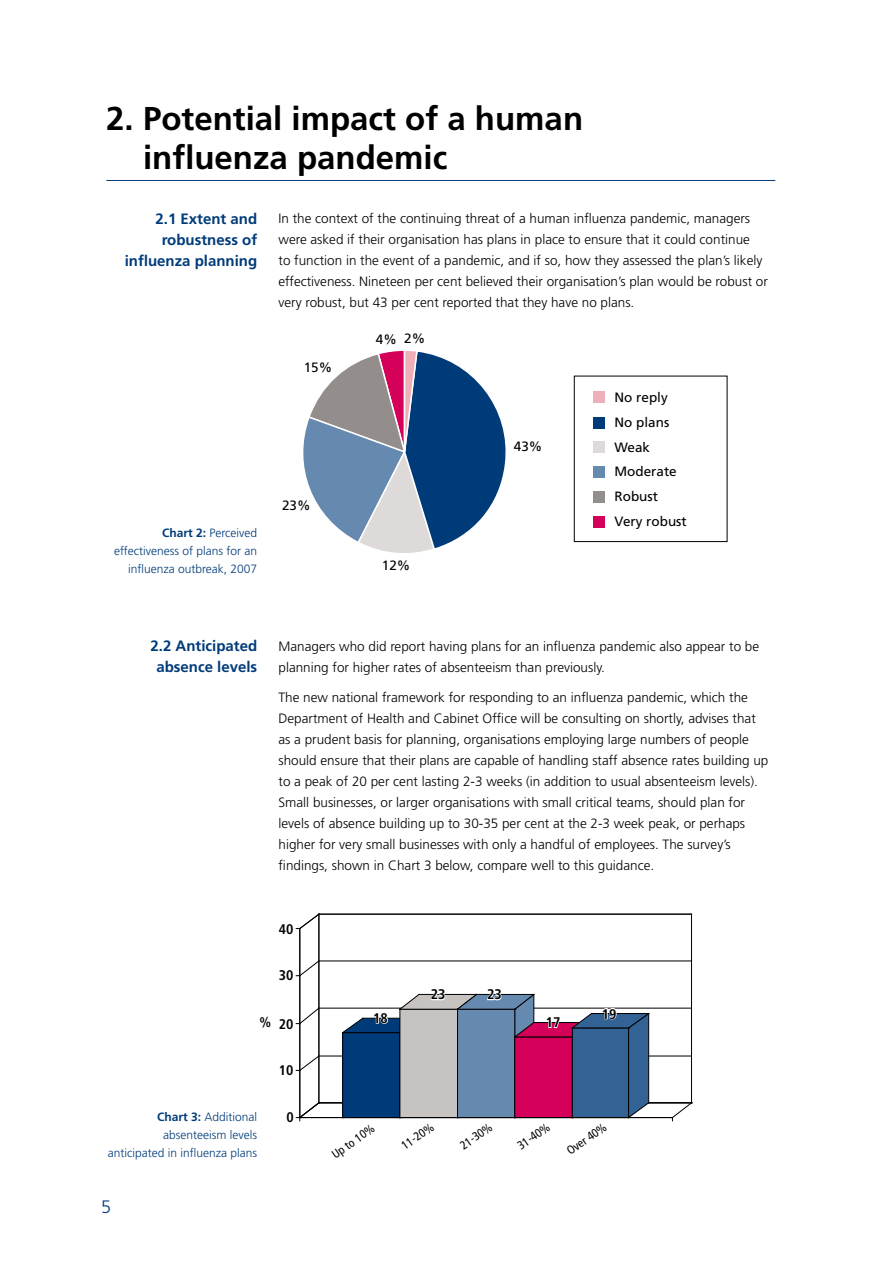
<style>
.page{position:relative;width:893px;height:1263px;background:#fff}
.page>*{position:absolute;margin:0;border:0;box-sizing:border-box;transform-origin:0 0}
.t1{font:700 33px/39.6px "Frutiger";color:#000}
.t2{font:300 18px "Frutiger";color:#003b79}
.t3{font:700 15px/21px "Frutiger";color:#003b79;text-align:right}
.t4{font:700 condensed 13.95px "Frutiger";color:#000}
.t5{font:300 13.5px/21px "Frutiger";color:#000}
.t6{font:13.5px/24.8px "Frutiger";color:#000}
.t7{font:300 12px/18px "Frutiger";color:#003b79;text-align:right}
.t8{font:condensed 12px "Frutiger";color:#000}
.s1{font-weight:700}
</style>
<div class="page">
<hr style="left:106px;top:180px;width:669px;height:1px;background:#003b79">
<svg style="left:303px;top:351px;width:203px;height:202px"></svg>
<div style="left:593px;top:392px;width:11px;height:11px;background:#efafb9"></div>
<div style="left:593px;top:417px;width:11px;height:11px;background:#003b79"></div>
<div style="left:593px;top:441px;width:11px;height:11px;background:#dddad9"></div>
<div style="left:593px;top:466px;width:11px;height:11px;background:#6689af"></div>
<div style="left:593px;top:492px;width:11px;height:11px;background:#938e8b"></div>
<div style="left:593px;top:516px;width:11px;height:11px;background:#d50059"></div>
<div style="left:574px;top:376px;width:153px;height:166px;border:1px solid #000"></div>
<svg style="left:296px;top:913px;width:397px;height:208px"></svg>
<h1 class="t1" style="left:143px;top:98px;width:442px;text-indent:-37px">2. Potential impact of a human influenza pandemic</h1>
<p class="t3" style="left:125px;top:208px;width:134px">2.1 Extent and robustness of influenza planning</p>
<p class="t5" style="left:279px;top:208px;width:491px">In the context of the continuing threat of a human influenza pandemic, managers were asked if their organisation has plans in place to ensure that it could continue<br>to function in the event of a pandemic, and if so, how they assessed the plan’s likely effectiveness. Nineteen per cent believed their organisation’s plan would be robust or very robust, but 43 per cent reported that they have no plans.</p>
<p class="t6" style="left:304px;top:355px;width:30px">15%</p>
<p class="t6" style="left:376px;top:327px;width:23px">4%</p>
<p class="t6" style="left:404px;top:325px;width:23px">2%</p>
<p class="t7" style="left:114px;top:524px;width:145px"><span class="s1">Chart 2:</span> Perceived effectiveness of plans for an influenza outbreak, 2007</p>
<p class="t6" style="left:282px;top:492px;width:30px">23%</p>
<p class="t6" style="left:382px;top:553px;width:30px">12%</p>
<p class="t6" style="left:514px;top:434px;width:30px">43%</p>
<p class="t6" style="left:614px;top:385px;width:74px">No reply<br>No plans<br>Weak<br>Moderate<br>Robust<br>Very robust</p>
<p class="t3" style="left:151px;top:635px;width:108px;text-align:center">2.2 Anticipated absence levels</p>
<p class="t5" style="left:279px;top:636px;width:482px">Managers who did report having plans for an influenza pandemic also appear to be planning for higher rates of absenteeism than previously.</p>
<p class="t5" style="left:279px;top:686px;width:491px">The new national framework for responding to an influenza pandemic, which the Department of Health and Cabinet Office will be consulting on shortly, advises that as a prudent basis for planning, organisations employing large numbers of people should ensure that their plans are capable of handling staff absence rates building up to a peak of 20 per cent lasting 2-3 weeks (in addition to usual absenteeism levels).<br>Small businesses, or larger organisations with small critical teams, should plan for levels of absence building up to 30-35 per cent at the 2-3 week peak, or perhaps higher for very small businesses with only a handful of employees. The survey’s findings, shown in Chart 3 below, compare well to this guidance.</p>
<p class="t4" style="left:279px;top:920px;width:16px">40</p>
<p class="t4" style="left:279px;top:967px;width:16px">30</p>
<p class="t4" style="left:259px;top:1014px;width:13px">%</p>
<p class="t4" style="left:279px;top:1015px;width:16px">20</p>
<p class="t4" style="left:279px;top:1062px;width:16px">10</p>
<p class="t4" style="left:373px;top:1010px;width:16px">18</p>
<p class="t4" style="left:431px;top:986px;width:16px">23</p>
<p class="t4" style="left:487px;top:986px;width:16px">23</p>
<p class="t4" style="left:546px;top:1014px;width:16px">17</p>
<p class="t4" style="left:602px;top:1005px;width:16px">19</p>
<p class="t7" style="left:108px;top:1107px;width:151px"><span class="s1">Chart 3:</span> Additional absenteeism levels anticipated in influenza plans</p>
<p class="t4" style="left:286px;top:1109px;width:9px">0</p>
<h2 class="t2" style="left:101px;top:1197px;width:12px">5</h2>
<p class="t8" style="left:329px;top:1149px;width:51px;rotate:-35deg">Up to 10%</p>
<p class="t8" style="left:399px;top:1141px;width:38px;rotate:-35deg">11-20%</p>
<p class="t8" style="left:457px;top:1141px;width:38px;rotate:-35deg">21-30%</p>
<p class="t8" style="left:515px;top:1141px;width:38px;rotate:-35deg">31-40%</p>
<p class="t8" style="left:564px;top:1146px;width:47px;rotate:-35deg">Over 40%</p>
</div>
